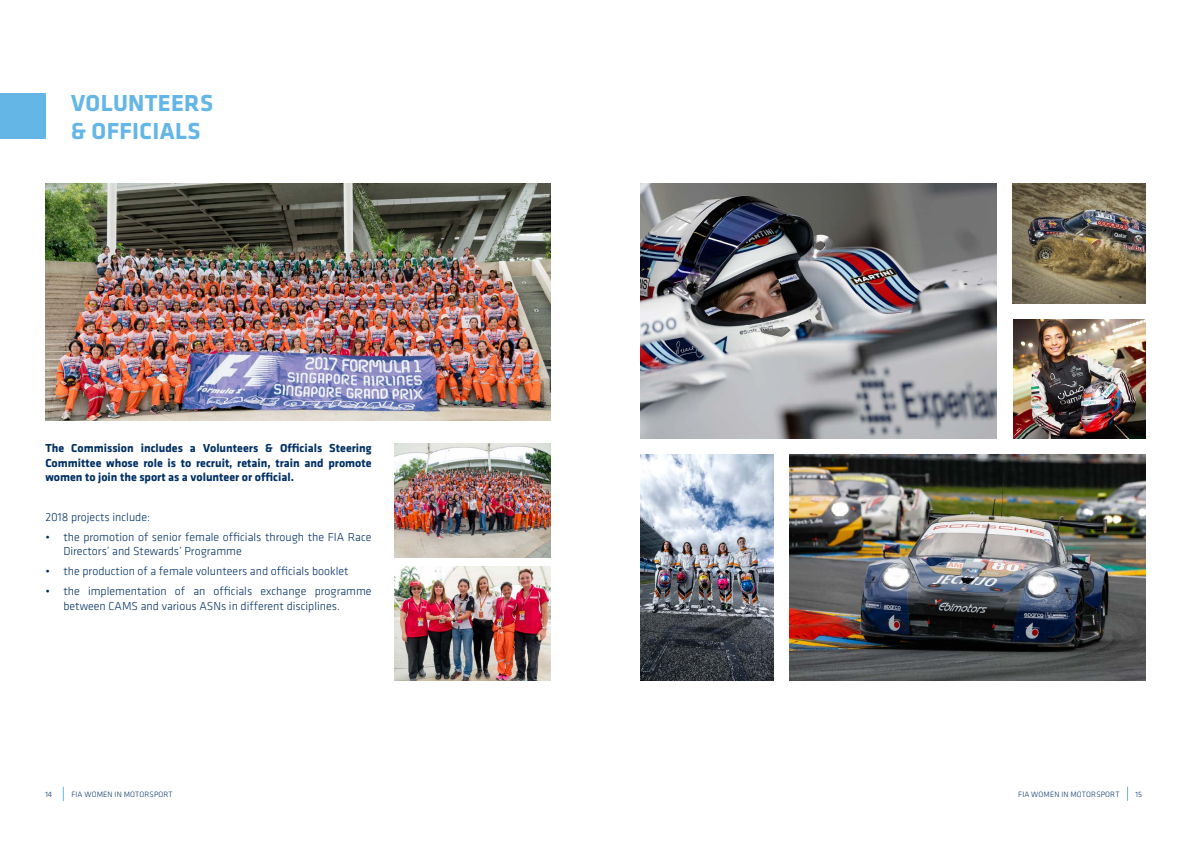
<style>
.page{position:relative;width:1191px;height:842px;background:#fff}
.page>*{position:absolute;margin:0;border:0;box-sizing:border-box;transform-origin:0 0}
.t1{font:700 24px/28.8px "Klavika";letter-spacing:.015em;color:#64b6e7}
.t2{font:300 12px/14.4px "Klavika";color:#002f63}
.t3{font:700 12px/14.4px "Klavika";color:#002f63;text-align:justify}
.t4{font:300 8px "Klavika";letter-spacing:.015em;color:#002f63}
</style>
<div class="page">
<svg style="left:1127px;top:787px;width:1px;height:14px"></svg>
<svg style="left:63px;top:787px;width:1px;height:14px"></svg>
<img style="left:45px;top:184px;width:505px;height:237px">
<div style="left:0;top:94px;width:45px;height:45px;background:#64b6e7"></div>
<img style="left:394px;top:444px;width:156px;height:113px">
<img style="left:394px;top:567px;width:156px;height:113px">
<img style="left:641px;top:184px;width:355px;height:255px">
<img style="left:789px;top:455px;width:356px;height:225px">
<img style="left:641px;top:455px;width:132px;height:225px">
<img style="left:1012px;top:184px;width:133px;height:119px">
<img style="left:1013px;top:319px;width:132px;height:120px">
<h1 class="t1" style="left:71px;top:88px;width:144px">VOLUNTEERS &amp; OFFICIALS</h1>
<p class="t3" style="left:45px;top:441px;width:328px">The Commission includes a Volunteers &amp; Officials Steering Committee whose role is to recruit, retain, train and promote women to join the sport as a volunteer or official.</p>
<p class="t2" style="left:45px;top:510px;width:106px">2018 projects include:</p>
<p class="t2" style="left:63px;top:530px;width:310px;text-indent:-18px">• the promotion of senior female officials through the FIA Race<br>Directors’ and Stewards’ Programme</p>
<p class="t2" style="left:45px;top:564px;width:305px">• the production of a female volunteers and officials booklet</p>
<p class="t2" style="left:63px;top:584px;width:310px;text-indent:-18px">• the implementation of an officials exchange programme between CAMS and various ASNs in different disciplines.</p>
<p class="t4" style="left:45px;top:790px;width:8px">14</p>
<p class="t4" style="left:71px;top:790px;width:103px">FIA WOMEN IN MOTORSPORT</p>
<p class="t4" style="left:1018px;top:790px;width:103px">FIA WOMEN IN MOTORSPORT</p>
<p class="t4" style="left:1135px;top:790px;width:8px">15</p>
</div>
